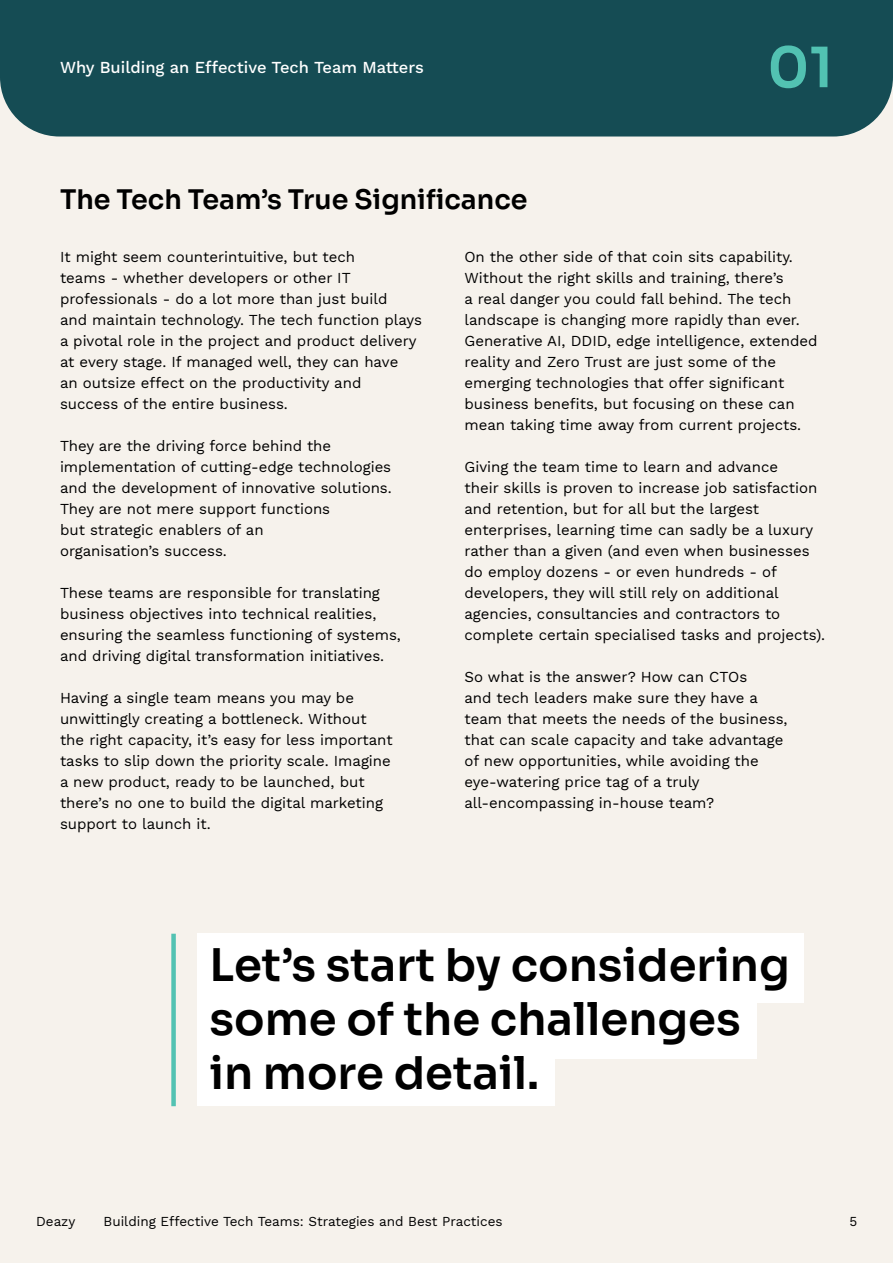
<style>
.page{position:relative;width:893px;height:1263px;background:#f6f2ec}
.page>*{position:absolute;margin:0;border:0;box-sizing:border-box;transform-origin:0 0}
.t1{font:55.5px "Sora";color:#52c2b2}
.t2{font:45px/54px "Sora";color:#000}
.t3{font:27px "Sora";color:#000}
.t4{font:16.5px "Work Sans";color:#fff}
.t5{font:15px/21px "Work Sans";color:#000}
.t6{font:13.5px "Work Sans";color:#000}
</style>
<div class="page">
<div style="left:197px;top:934px;width:606px;height:69px;background:#fff"></div>
<div style="left:197px;top:989px;width:560px;height:69px;background:#fff"></div>
<div style="left:197px;top:1036px;width:358px;height:69px;background:#fff"></div>
<div style="left:0;top:0;width:893px;height:137px;background:#154c54"></div>
<div style="left:171px;top:934px;width:5px;height:172px;background:#52c2b2"></div>
<p class="t4" style="left:60px;top:55px;width:365px">Why Building an Effective Tech Team Matters</p>
<p class="t1" style="left:767px;top:22px;width:67px">01</p>
<p class="t3" style="left:60px;top:177px;width:469px">The Tech Team’s True Significance</p>
<p class="t5" style="left:60px;top:246px;width:363px">It might seem counterintuitive, but tech<br>teams - whether developers or other IT professionals - do a lot more than just build<br>and maintain technology. The tech function plays a pivotal role in the project and product delivery at every stage. If managed well, they can have<br>an outsize effect on the productivity and success of the entire business.</p>
<p class="t5" style="left:60px;top:435px;width:333px">They are the driving force behind the implementation of cutting-edge technologies and the development of innovative solutions.<br>They are not mere support functions<br>but strategic enablers of an<br>organisation’s success.</p>
<p class="t5" style="left:60px;top:582px;width:342px">These teams are responsible for translating business objectives into technical realities, ensuring the seamless functioning of systems, and driving digital transformation initiatives.</p>
<p class="t5" style="left:60px;top:687px;width:334px">Having a single team means you may be unwittingly creating a bottleneck. Without the right capacity, it’s easy for less important tasks to slip down the priority scale. Imagine a new product, ready to be launched, but there’s no one to build the digital marketing support to launch it.</p>
<p class="t5" style="left:464px;top:246px;width:354px">On the other side of that coin sits capability.<br>Without the right skills and training, there’s<br>a real danger you could fall behind. The tech landscape is changing more rapidly than ever.<br>Generative AI, DDID, edge intelligence, extended reality and Zero Trust are just some of the emerging technologies that offer significant business benefits, but focusing on these can mean taking time away from current projects.</p>
<p class="t5" style="left:464px;top:456px;width:362px">Giving the team time to learn and advance<br>their skills is proven to increase job satisfaction and retention, but for all but the largest enterprises, learning time can sadly be a luxury rather than a given (and even when businesses do employ dozens - or even hundreds - of developers, they will still rely on additional agencies, consultancies and contractors to complete certain specialised tasks and projects).</p>
<p class="t5" style="left:464px;top:666px;width:325px">So what is the answer? How can CTOs<br>and tech leaders make sure they have a team that meets the needs of the business, that can scale capacity and take advantage of new opportunities, while avoiding the eye-watering price tag of a truly all-encompassing in-house team?</p>
<p class="t2" style="left:209px;top:933px;width:582px">Let’s start by considering some of the challenges in more detail.</p>
<p class="t6" style="left:36px;top:1211px;width:41px">Deazy</p>
<p class="t6" style="left:104px;top:1211px;width:401px">Building Effective Tech Teams: Strategies and Best Practices</p>
<p class="t6" style="left:849px;top:1211px;width:9px">5</p>
</div>
